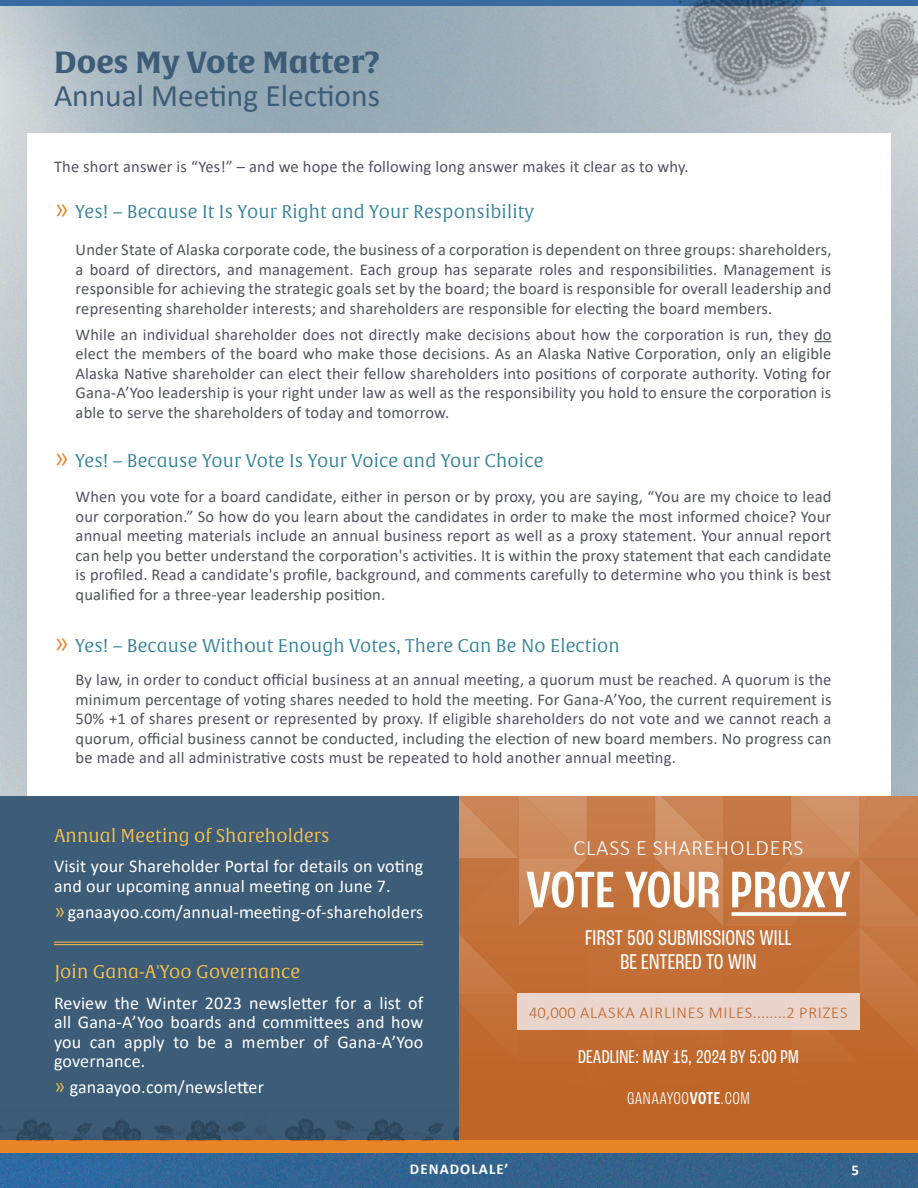
<style>
.page{position:relative;width:918px;height:1188px;background:#fff}
.page>*{position:absolute;margin:0;border:0;box-sizing:border-box;transform-origin:0 0}
.t1{font:500 condensed 54px "Roc Grotesk";letter-spacing:.01em;color:#fff}
.t2{font:31.5px "Calibri";color:#3c5c78}
.t3{font:700 30px "Alverata Informal";color:#3c5c78}
.t4{font:condensed 22.5px/24px "Roc Grotesk";letter-spacing:.01em;color:#fff;text-align:center}
.t5{font:300 22.05px "Calibri";letter-spacing:.04em;color:#fff}
.t6{font:condensed 19.5px "Roc Grotesk";letter-spacing:.01em;color:#fff}
.t7{font:18px/19.5px "Calibri";letter-spacing:.01em;color:#fff}
.t8{font:18px "Alverata Informal Lt";letter-spacing:.01em;color:#328398}
.t9{font:18px "Alverata Informal Lt";letter-spacing:.01em;color:#fec348}
.t10{font:300 condensed 18px "Roc Grotesk";letter-spacing:.03em;color:#fff}
.t11{font:16.5px/19.5px "Calibri";letter-spacing:.01em;color:#52545e;text-align:justify}
.t12{font:300 16.5px "Calibri";letter-spacing:.05em;color:#bf6528}
.t13{font:700 15px "Calibri";letter-spacing:.07em;color:#fff}
.s1{font-family:"Calibri";font-weight:300;font-size:30px;color:#e78528}
.s2{font-weight:300;font-size:22.5px;color:#fec348}
.s3{font-weight:500}
</style>
<div class="page">
<div style="left:0;top:1153px;width:918px;height:35px;background:linear-gradient(to right,#2e699e,#356086)"></div>
<div style="left:0;top:1140px;width:918px;height:13px;background:#e78528"></div>
<div style="left:0;top:0;width:918px;height:6px;background:#376ba1"></div>
<div style="left:0;top:796px;width:459px;height:344px;background:#3c5c78"></div>
<svg style="left:814px;top:341px;width:18px;height:1px"></svg>
<img style="left:0;top:1119px;width:243px;height:21px">
<img style="left:243px;top:1118px;width:216px;height:22px">
<hr style="left:54px;top:942px;width:369px;height:1px;background:#fec348">
<hr style="left:54px;top:944px;width:369px;height:1px;background:#fec348">
<img style="left:651px;top:0;width:161px;height:123px">
<img style="left:812px;top:0;width:106px;height:133px">
<div style="left:459px;top:796px;width:459px;height:344px;background:#bf6528"></div>
<svg style="left:459px;top:796px;width:459px;height:255px"></svg>
<svg style="left:732px;top:912px;width:114px;height:4px"></svg>
<div style="left:517px;top:994px;width:343px;height:36px;background:#e9d5cc"></div>
<h3 class="t3" style="left:54px;top:44px;width:327px">Does My Vote Matter?</h3>
<h2 class="t2" style="left:54px;top:74px;width:328px">Annual Meeting Elections</h2>
<p class="t11" style="left:54px;top:156px;width:636px">The short answer is “Yes!” – and we hope the following long answer makes it clear as to why.</p>
<p class="t8" style="left:54px;top:201px;width:481px"><span class="s1">»</span> Yes! – Because It Is Your Right and Your Responsibility</p>
<p class="t11" style="left:76px;top:239px;width:757px">Under State of Alaska corporate code, the business of a corporation is dependent on three groups: shareholders, a board of directors, and management. Each group has separate roles and responsibilities. Management is responsible for achieving the strategic goals set by the board; the board is responsible for overall leadership and representing shareholder interests; and shareholders are responsible for electing the board members.</p>
<p class="t11" style="left:76px;top:324px;width:757px">While an individual shareholder does not directly make decisions about how the corporation is run, they do elect the members of the board who make those decisions. As an Alaska Native Corporation, only an eligible Alaska Native shareholder can elect their fellow shareholders into positions of corporate authority. Voting for Gana-A’Yoo leadership is your right under law as well as the responsibility you hold to ensure the corporation is able to serve the shareholders of today and tomorrow.</p>
<p class="t8" style="left:54px;top:450px;width:491px"><span class="s1">»</span> Yes! – Because Your Vote Is Your Voice and Your Choice</p>
<p class="t11" style="left:76px;top:486px;width:757px">When you vote for a board candidate, either in person or by proxy, you are saying, “You are my choice to lead our corporation.” So how do you learn about the candidates in order to make the most informed choice? Your annual meeting materials include an annual business report as well as a proxy statement. Your annual report can help you better understand the corporation's activities. It is within the proxy statement that each candidate is profiled. Read a candidate's profile, background, and comments carefully to determine who you think is best qualified for a three-year leadership position.</p>
<p class="t8" style="left:54px;top:635px;width:567px"><span class="s1">»</span> Yes! – Because Without Enough Votes, There Can Be No Election</p>
<p class="t11" style="left:76px;top:670px;width:757px">By law, in order to conduct official business at an annual meeting, a quorum must be reached. A quorum is the minimum percentage of voting shares needed to hold the meeting. For Gana-A’Yoo, the current requirement is 50% +1 of shares present or represented by proxy. If eligible shareholders do not vote and we cannot reach a quorum, official business cannot be conducted, including the election of new board members. No progress can be made and all administrative costs must be repeated to hold another annual meeting.</p>
<p class="t9" style="left:54px;top:825px;width:277px">Annual Meeting of Shareholders</p>
<p class="t7" style="left:54px;top:856px;width:371px">Visit your Shareholder Portal for details on voting and our upcoming annual meeting on June 7.</p>
<p class="t7" style="left:54px;top:902px;width:371px"><span class="s2">»</span> ganaayoo.com/annual-meeting-of-shareholders</p>
<p class="t9" style="left:54px;top:961px;width:247px">Join Gana-A'Yoo Governance</p>
<p class="t7" style="left:54px;top:992px;width:371px;text-align:justify">Review the Winter 2023 newsletter for a list of all Gana-A’Yoo boards and committees and how you can apply to be a member of Gana-A’Yoo governance.</p>
<p class="t7" style="left:54px;top:1077px;width:211px"><span class="s2">»</span> ganaayoo.com/newsletter</p>
<h3 class="t5" style="left:573px;top:834px;width:232px">CLASS E SHAREHOLDERS</h3>
<h1 class="t1" style="left:526px;top:858px;width:327px">VOTE YOUR PROXY</h1>
<h3 class="t4" style="left:585px;top:925px;width:208px">FIRST 500 SUBMISSIONS WILL<br>BE ENTERED TO WIN</h3>
<p class="t12" style="left:529px;top:1002px;width:320px">40,000 ALASKA AIRLINES MILES........2 PRIZES</p>
<p class="t6" style="left:578px;top:1046px;width:222px">DEADLINE: MAY 15, 2024 BY 5:00 PM</p>
<p class="t10" style="left:627px;top:1088px;width:124px">GANAAYOO<span class="s3">VOTE</span>.COM</p>
<p class="t13" style="left:410px;top:1159px;width:100px">DENADOLALE’</p>
<p class="t13" style="left:851px;top:1159px;width:9px">5</p>
</div>
